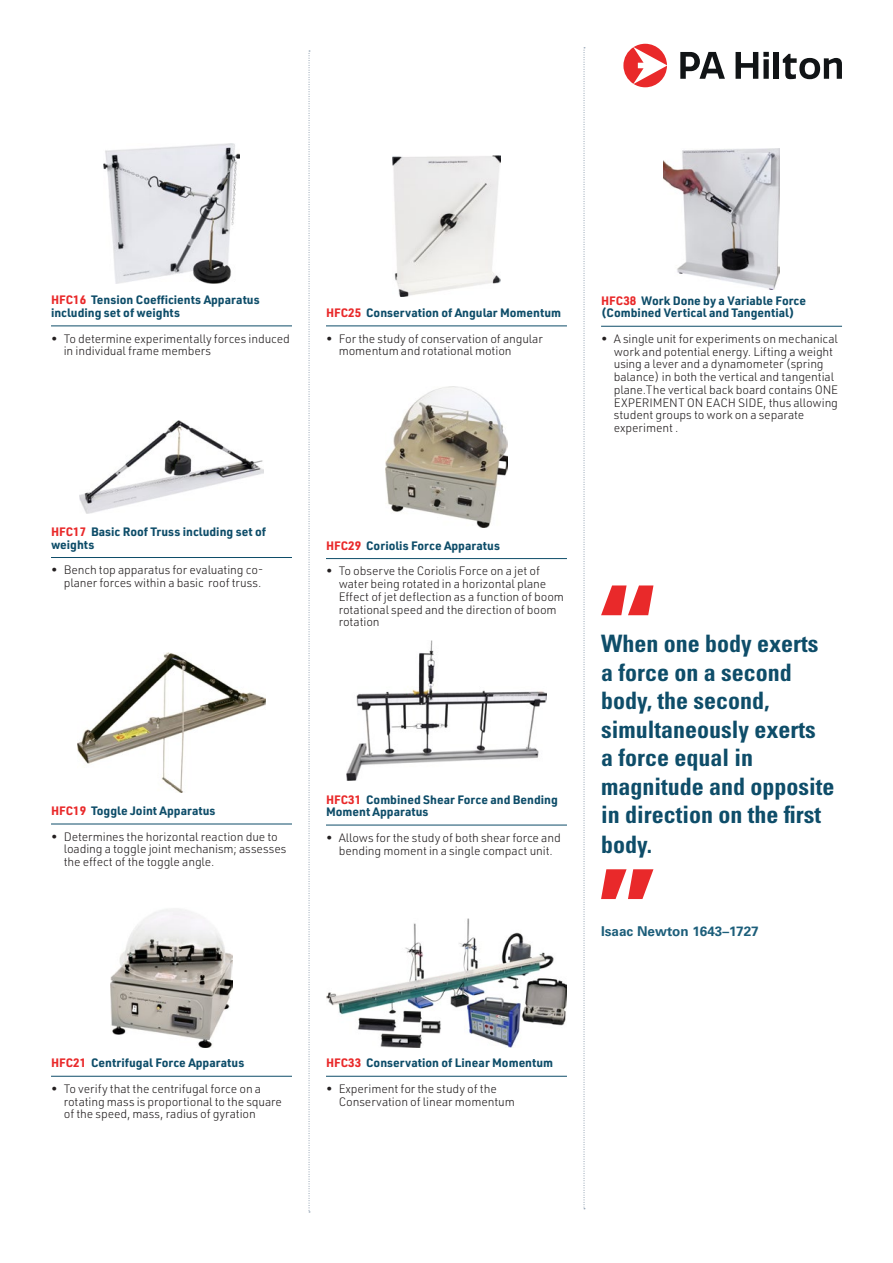
<style>
.page{position:relative;width:893px;height:1263px;background:#fff}
.page>*{position:absolute;margin:0;border:0;box-sizing:border-box;transform-origin:0 0}
.Contents_quote{font:700 condensed 24px/28.7px "Univers LT Pro";color:#0e4d69}
.Contents_quote_title{font:700 13.5px "Univers LT Pro 65";color:#1c5e7a}
.t1{font:300 12px/12.8px "URWDIN";letter-spacing:-.01em;color:#231f20}
.decription{font:700 12px/12.8px "URWDIN";color:#0e4d69}
.s1{color:#e9292a}
</style>
<div class="page">
<hr style="left:51px;top:326px;width:241px;height:1px;background:#0e4d69">
<hr style="left:51px;top:557px;width:241px;height:1px;background:#0e4d69">
<hr style="left:51px;top:824px;width:241px;height:1px;background:#0e4d69">
<hr style="left:51px;top:1076px;width:241px;height:1px;background:#0e4d69">
<hr style="left:326px;top:326px;width:241px;height:1px;background:#0e4d69">
<hr style="left:326px;top:558px;width:241px;height:1px;background:#0e4d69">
<hr style="left:326px;top:825px;width:241px;height:1px;background:#0e4d69">
<hr style="left:326px;top:1076px;width:241px;height:1px;background:#0e4d69">
<svg style="left:623px;top:44px;width:44px;height:43px"></svg>
<svg style="left:680px;top:52px;width:45px;height:27px"></svg>
<svg style="left:736px;top:52px;width:33px;height:27px"></svg>
<div style="left:774px;top:52px;width:5px;height:27px;background:#111416"></div>
<svg style="left:783px;top:54px;width:59px;height:25px"></svg>
<svg style="left:309px;top:51px;width:1px;height:1161px"></svg>
<svg style="left:584px;top:47px;width:1px;height:1162px"></svg>
<img style="left:103px;top:143px;width:137px;height:140px">
<img style="left:79px;top:420px;width:185px;height:93px">
<img style="left:77px;top:652px;width:189px;height:140px">
<img style="left:110px;top:909px;width:123px;height:138px">
<img style="left:393px;top:156px;width:107px;height:140px">
<img style="left:385px;top:387px;width:123px;height:140px">
<img style="left:347px;top:640px;width:199px;height:141px">
<img style="left:326px;top:919px;width:241px;height:128px">
<hr style="left:601px;top:326px;width:241px;height:1px;background:#0e4d69">
<img style="left:664px;top:149px;width:115px;height:140px">
<svg style="left:601px;top:585px;width:52px;height:30px"></svg>
<svg style="left:601px;top:869px;width:52px;height:30px"></svg>
<p class="decription" style="left:51px;top:293px;width:210px"><span class="s1">HFC16</span> Tension Coefficients Apparatus including set of weights</p>
<p class="t1" style="left:64px;top:332px;width:228px;text-indent:-13px">• To determine experimentally forces induced in individual frame members</p>
<p class="decription" style="left:51px;top:525px;width:216px"><span class="s1">HFC17</span> Basic Roof Truss including set of weights</p>
<p class="t1" style="left:51px;top:563px;width:214px;text-align:right">• Bench top apparatus for evaluating co&shy;planer forces within a basic roof truss.</p>
<p class="decription" style="left:51px;top:804px;width:166px"><span class="s1">HFC19</span> Toggle Joint Apparatus</p>
<p class="t1" style="left:64px;top:830px;width:224px;text-indent:-13px">• Determines the horizontal reaction due to loading a toggle joint mechanism; assesses the effect of the toggle angle.</p>
<p class="decription" style="left:326px;top:306px;width:237px"><span class="s1">HFC25</span> Conservation of Angular Momentum</p>
<p class="t1" style="left:339px;top:332px;width:206px;text-indent:-13px">• For the study of conservation of angular momentum and rotational motion</p>
<p class="decription" style="left:601px;top:293px;width:207px"><span class="s1">HFC38</span> Work Done by a Variable Force (Combined Vertical and Tangential)</p>
<p class="t1" style="left:614px;top:332px;width:226px;text-indent:-13px">• A single unit for experiments on mechanical work and potential energy. Lifting a weight using a lever and a dynamometer (spring balance) in both the vertical and tangential plane.The vertical back board contains ONE EXPERIMENT ON EACH SIDE, thus allowing student groups to work on a separate experiment .</p>
<p class="decription" style="left:326px;top:539px;width:175px"><span class="s1">HFC29</span> Coriolis Force Apparatus</p>
<p class="t1" style="left:339px;top:564px;width:227px;text-indent:-13px">• To observe the Coriolis Force on a jet of water being rotated in a horizontal plane Effect of jet deflection as a function of boom rotational speed and the direction of boom rotation</p>
<p class="decription" style="left:326px;top:792px;width:233px"><span class="s1">HFC31</span> Combined Shear Force and Bending<br>Moment Apparatus</p>
<p class="t1" style="left:326px;top:831px;width:236px;text-align:center">• Allows for the study of both shear force and bending moment in a single compact unit.</p>
<p class="Contents_quote" style="left:601px;top:629px;width:235px">When one body exerts a force on a second body, the second, simultaneously exerts<br>a force equal in magnitude and opposite in direction on the first body.</p>
<p class="Contents_quote_title" style="left:601px;top:921px;width:159px">Isaac Newton 1643–1727</p>
<p class="decription" style="left:51px;top:1056px;width:195px"><span class="s1">HFC21</span> Centrifugal Force Apparatus</p>
<p class="t1" style="left:64px;top:1082px;width:220px;text-indent:-13px">• To verify that the centrifugal force on a rotating mass is proportional to the square of the speed, mass, radius of gyration</p>
<p class="decription" style="left:326px;top:1056px;width:229px"><span class="s1">HFC33</span> Conservation of Linear Momentum</p>
<p class="t1" style="left:339px;top:1082px;width:178px;text-indent:-13px">• Experiment for the study of the<br>Conservation of linear momentum</p>
</div>
